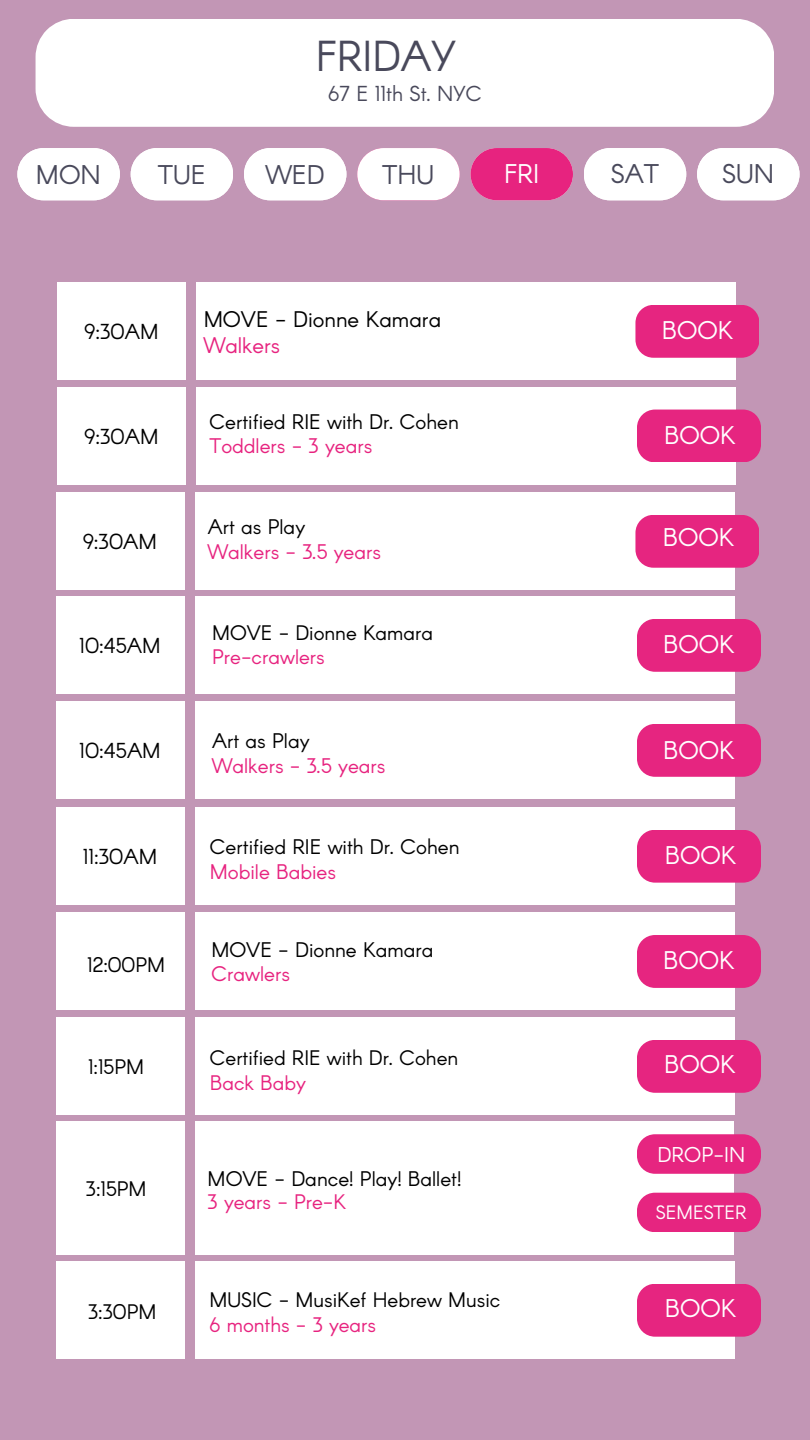
<style>
.page{position:relative;width:810px;height:1440px;background:#c296b5}
.page>*{position:absolute;margin:0;border:0;box-sizing:border-box;transform-origin:0 0}
.t1{font:42.4px "Arcon";color:#49495b}
.t2{font:26.5px "Arcon";color:#49495b}
.t3{font:26.5px "Arcon";color:#fff}
.t4{font:25.1px "Arcon";color:#fff}
.t5{font:25px "Arcon";color:#fff}
.t6{font:22.1px/26.2px "Arcon";color:#000}
.t7{font:21.2px "Arcon";color:#000}
.t8{font:21.2px "Arcon";color:#49495b}
.t9{font:21px "Arcon";color:#fff}
.t10{font:20.7px/24.4px "Arcon";color:#000}
.t11{font:20.7px/24.4px "Arcon";color:#e7237f}
.t12{font:20.6px/24.4px "Arcon";color:#000}
.t13{font:20.6px "Arcon";color:#e7237f}
.t14{font:18.9px "Arcon";color:#fff}
.s1{color:#e7237f}
.s2{color:#000}
</style>
<div class="page">
<div style="left:17px;top:148px;width:103px;height:52px;background:#fff"></div>
<div style="left:131px;top:148px;width:102px;height:52px;background:#fff"></div>
<div style="left:244px;top:148px;width:103px;height:52px;background:#fff"></div>
<div style="left:357px;top:148px;width:103px;height:52px;background:#fff"></div>
<div style="left:471px;top:148px;width:102px;height:52px;background:#e7237f"></div>
<div style="left:584px;top:148px;width:102px;height:52px;background:#fff"></div>
<div style="left:36px;top:19px;width:738px;height:108px;background:#fff"></div>
<div style="left:697px;top:148px;width:103px;height:52px;background:#fff"></div>
<div style="left:197px;top:282px;width:539px;height:98px;background:#fff"></div>
<div style="left:57px;top:283px;width:129px;height:97px;background:#fff"></div>
<div style="left:635px;top:305px;width:124px;height:53px;background:#e62580;border-radius:18px"></div>
<div style="left:197px;top:387px;width:539px;height:98px;background:#fff"></div>
<div style="left:57px;top:387px;width:129px;height:98px;background:#fff"></div>
<div style="left:637px;top:410px;width:124px;height:52px;background:#e62580;border-radius:18px"></div>
<div style="left:195px;top:596px;width:539px;height:98px;background:#fff"></div>
<div style="left:56px;top:597px;width:128px;height:97px;background:#fff"></div>
<div style="left:637px;top:619px;width:124px;height:53px;background:#e62580;border-radius:18px"></div>
<div style="left:195px;top:701px;width:539px;height:98px;background:#fff"></div>
<div style="left:56px;top:702px;width:128px;height:97px;background:#fff"></div>
<div style="left:637px;top:724px;width:124px;height:53px;background:#e62580;border-radius:18px"></div>
<div style="left:195px;top:807px;width:539px;height:98px;background:#fff"></div>
<div style="left:56px;top:808px;width:128px;height:97px;background:#fff"></div>
<div style="left:637px;top:830px;width:124px;height:53px;background:#e62580;border-radius:18px"></div>
<div style="left:195px;top:913px;width:539px;height:97px;background:#fff"></div>
<div style="left:56px;top:913px;width:128px;height:97px;background:#fff"></div>
<div style="left:637px;top:935px;width:124px;height:53px;background:#e62580;border-radius:18px"></div>
<div style="left:195px;top:1017px;width:539px;height:98px;background:#fff"></div>
<div style="left:56px;top:1018px;width:128px;height:97px;background:#fff"></div>
<div style="left:637px;top:1040px;width:124px;height:53px;background:#e62580;border-radius:18px"></div>
<div style="left:195px;top:1122px;width:539px;height:133px;background:#fff"></div>
<div style="left:637px;top:1134px;width:124px;height:40px;background:#e62580;border-radius:18px"></div>
<div style="left:56px;top:1122px;width:129px;height:133px;background:#fff"></div>
<div style="left:637px;top:1193px;width:124px;height:39px;background:#e62580;border-radius:18px"></div>
<div style="left:195px;top:1261px;width:539px;height:98px;background:#fff"></div>
<div style="left:56px;top:1262px;width:128px;height:97px;background:#fff"></div>
<div style="left:637px;top:1284px;width:124px;height:53px;background:#e62580;border-radius:18px"></div>
<div style="left:195px;top:492px;width:539px;height:98px;background:#fff"></div>
<div style="left:56px;top:493px;width:128px;height:97px;background:#fff"></div>
<div style="left:635px;top:515px;width:124px;height:53px;background:#e62580;border-radius:18px"></div>
<p class="t1" style="left:316px;top:28px;width:142px">FRIDAY</p>
<h2 class="t8" style="left:328px;top:80px;width:155px">67 E 11th St. NYC</h2>
<h1 class="t2" style="left:36px;top:157px;width:67px">MON</h1>
<h4 class="t2" style="left:158px;top:157px;width:49px">TUE</h4>
<p class="t2" style="left:266px;top:157px;width:60px">WED</p>
<h2 class="t2" style="left:382px;top:157px;width:53px">THU</h2>
<p class="t3" style="left:504px;top:157px;width:37px">FRI</p>
<h2 class="t2" style="left:611px;top:157px;width:50px">SAT</h2>
<p class="t2" style="left:722px;top:157px;width:53px">SUN</p>
<p class="t6" style="left:204px;top:305px;width:239px">MOVE - Dionne Kamara<br><span class="s1">Walkers</span></p>
<h2 class="t7" style="left:85px;top:318px;width:75px">9:30AM</h2>
<p class="t5" style="left:662px;top:314px;width:73px">BOOK</p>
<h2 class="t7" style="left:85px;top:422px;width:75px">9:30AM</h2>
<h4 class="t7" style="left:83px;top:528px;width:75px">9:30AM</h4>
<p class="t7" style="left:79px;top:632px;width:83px">10:45AM</p>
<h4 class="t7" style="left:79px;top:737px;width:83px">10:45AM</h4>
<h2 class="t7" style="left:83px;top:843px;width:76px">11:30AM</h2>
<h2 class="t12" style="left:87px;top:952px;width:79px">12:00PM</h2>
<h4 class="t12" style="left:88px;top:1053px;width:58px">1:15PM</h4>
<h2 class="t12" style="left:86px;top:1176px;width:62px">3:15PM</h2>
<p class="t10" style="left:209px;top:408px;width:251px">Certified RIE with Dr. Cohen<br><span class="s1">Toddlers - 3 years</span></p>
<h2 class="t4" style="left:664px;top:419px;width:73px">BOOK</h2>
<h2 class="t11" style="left:208px;top:514px;width:175px"><span class="s2">Art as Play<br></span>Walkers - 3.5 years</h2>
<h3 class="t5" style="left:663px;top:521px;width:73px">BOOK</h3>
<h2 class="t12" style="left:212px;top:619px;width:222px">MOVE - Dionne Kamara<br><span class="s1">Pre-crawlers</span></h2>
<h3 class="t5" style="left:663px;top:628px;width:73px">BOOK</h3>
<h4 class="t11" style="left:212px;top:728px;width:175px"><span class="s2">Art as Play<br></span>Walkers - 3.5 years</h4>
<h3 class="t10" style="left:210px;top:834px;width:251px">Certified RIE with Dr. Cohen<br><span class="s1">Mobile Babies</span></h3>
<h2 class="t10" style="left:211px;top:936px;width:224px">MOVE - Dionne Kamara<br><span class="s1">Crawlers</span></h2>
<h4 class="t5" style="left:663px;top:734px;width:73px">BOOK</h4>
<h2 class="t5" style="left:665px;top:839px;width:73px">BOOK</h2>
<h3 class="t5" style="left:663px;top:944px;width:73px">BOOK</h3>
<h4 class="t12" style="left:210px;top:1045px;width:250px">Certified RIE with Dr. Cohen</h4>
<p class="t5" style="left:664px;top:1048px;width:73px">BOOK</p>
<h4 class="t13" style="left:210px;top:1069px;width:97px">Back Baby</h4>
<h2 class="t10" style="left:208px;top:1165px;width:255px">MOVE - Dance! Play! Ballet!</h2>
<h3 class="t13" style="left:208px;top:1188px;width:140px">3 years - Pre-K</h3>
<h4 class="t9" style="left:658px;top:1141px;width:89px">DROP-IN</h4>
<h3 class="t14" style="left:656px;top:1200px;width:92px">SEMESTER</h3>
<h4 class="t12" style="left:88px;top:1298px;width:70px">3:30PM</h4>
<h2 class="t12" style="left:210px;top:1287px;width:292px">MUSIC - MusiKef Hebrew Music<br><span class="s1">6 months - 3 years</span></h2>
<h3 class="t5" style="left:665px;top:1292px;width:73px">BOOK</h3>
</div>
